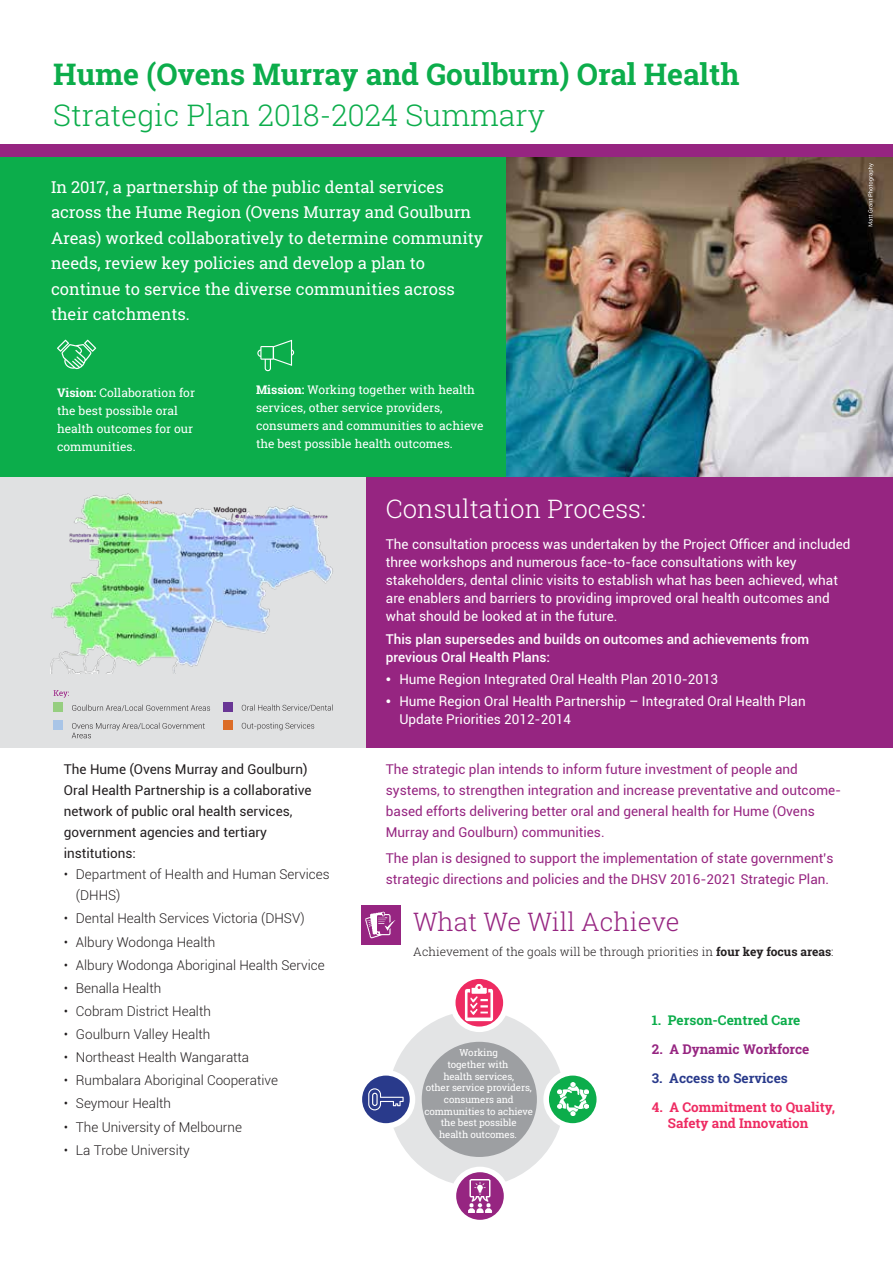
<style>
.page{position:relative;width:893px;height:1263px;background:#fff}
.page>*{position:absolute;margin:0;border:0;box-sizing:border-box;transform-origin:0 0}
.t1{font:700 30px "Roboto Slab";color:#0cad4b}
.t2{font:300 30px "Roboto Slab";color:#0cad4b}
.t3{font:300 25.65px "Roboto Slab";color:#fff}
.t4{font:300 25.65px "Roboto Slab";color:#962581}
.t5{font:16.5px/25.5px "Roboto Slab";color:#fff}
.t6{font:13.5px/18px "Roboto";color:#fff}
.t7{font:13.5px/21px "Roboto";color:#962581}
.t8{font:300 13.5px/21px "Roboto";color:#231f20}
.t9{font:13.5px/21px "Roboto";color:#231f20}
.t10{font:500 13.5px/18px "Roboto";color:#fff}
.t11{font:700 13.5px/16.2px "Roboto Slab";color:#ee2b62}
.t12{font:700 13.5px "Roboto Slab";color:#0cad4b}
.t13{font:700 13.5px "Roboto Slab";color:#962581}
.t14{font:700 13.5px "Roboto Slab";color:#293a8b}
.t15{font:12px/18px "Roboto Slab";color:#fff}
.t16{font:300 12px "Roboto Slab";color:#231f20}
.t17{font:9.75px/11.7px "Roboto Slab";letter-spacing:-.01em;color:#fff;text-align:center}
.s1{font-weight:700}
.s2{font-family:"Bebas Neue"}
</style>
<div class="page">
<div style="left:0;top:145px;width:893px;height:77px;background:#962581"></div>
<div style="left:0;top:157px;width:511px;height:321px;background:#0cad4b"></div>
<img style="left:506px;top:157px;width:387px;height:321px">
<svg style="left:868px;top:163px;width:6px;height:63px"></svg>
<div style="left:365px;top:478px;width:528px;height:270px;background:#962581"></div>
<div style="left:0;top:478px;width:365px;height:270px;background:#e0e1e2"></div>
<img style="left:51px;top:493px;width:282px;height:181px">
<div style="left:361px;top:905px;width:40px;height:40px;background:#962581"></div>
<img style="left:366px;top:912px;width:30px;height:26px">
<div style="left:388px;top:1010px;width:176px;height:176px;background:#e3e4e5;border-radius:50%"></div>
<div style="left:451px;top:1167px;width:58px;height:58px;background:#fff;border-radius:50%"></div>
<div style="left:456px;top:1172px;width:48px;height:48px;background:#962581;border-radius:50%"></div>
<img style="left:463px;top:1179px;width:34px;height:34px">
<div style="left:357px;top:1070px;width:58px;height:59px;background:#fff;border-radius:50%"></div>
<div style="left:362px;top:1075px;width:48px;height:48px;background:#293a8b;border-radius:50%"></div>
<svg style="left:368px;top:1088px;width:36px;height:22px"></svg>
<div style="left:543px;top:1070px;width:59px;height:59px;background:#fff;border-radius:50%"></div>
<div style="left:549px;top:1075px;width:47px;height:48px;background:#0cad4b;border-radius:50%"></div>
<img style="left:557px;top:1083px;width:31px;height:33px">
<div style="left:450px;top:973px;width:59px;height:59px;background:#fff;border-radius:50%"></div>
<svg style="left:455px;top:979px;width:48px;height:47px"></svg>
<img style="left:460px;top:984px;width:39px;height:37px">
<div style="left:422px;top:1042px;width:115px;height:115px;background:#9d9fa2;border-radius:50%"></div>
<svg style="left:57px;top:340px;width:39px;height:29px"></svg>
<svg style="left:257px;top:340px;width:37px;height:31px"></svg>
<svg style="left:72px;top:723px;width:133px;height:15px"></svg>
<svg style="left:72px;top:705px;width:138px;height:6px"></svg>
<svg style="left:54px;top:690px;width:15px;height:7px"></svg>
<div style="left:53px;top:702px;width:10px;height:10px;background:#96ce80"></div>
<div style="left:53px;top:720px;width:10px;height:10px;background:#a9c5e7"></div>
<svg style="left:242px;top:722px;width:72px;height:8px"></svg>
<svg style="left:242px;top:704px;width:91px;height:7px"></svg>
<div style="left:223px;top:702px;width:10px;height:10px;background:#693695"></div>
<div style="left:223px;top:720px;width:10px;height:10px;background:#dc6d27"></div>
<h1 class="t1" style="left:53px;top:54px;width:688px">Hume (Ovens Murray and Goulburn) Oral Health</h1>
<h1 class="t2" style="left:53px;top:94px;width:493px">Strategic Plan 2018-2024 Summary</h1>
<p class="t5" style="left:51px;top:174px;width:434px">In 2017, a partnership of the public dental services across the Hume Region (Ovens Murray and Goulburn Areas) worked collaboratively to determine community needs, review key policies and develop a plan to continue to service the diverse communities across their catchments.</p>
<p class="t15" style="left:57px;top:384px;width:140px"><span class="s1">Vision:</span> Collaboration for the best possible oral health outcomes for our communities.</p>
<p class="t15" style="left:256px;top:380px;width:229px"><span class="s1">Mission:</span> Working together with health services, other service providers, consumers and communities to achieve the best possible health outcomes.</p>
<h2 class="t3" style="left:386px;top:491px;width:262px">Consultation Process:</h2>
<p class="t6" style="left:386px;top:535px;width:466px">The consultation process was undertaken by the Project Officer and included three workshops and numerous face-to-face consultations with key stakeholders, dental clinic visits to establish what has been achieved, what are enablers and barriers to providing improved oral health outcomes and what should be looked at in the future.</p>
<p class="t10" style="left:386px;top:629px;width:425px">This plan supersedes and builds on outcomes and achievements from previous Oral Health Plans:</p>
<p class="t6" style="left:386px;top:669px;width:334px"><span class="s2">•</span> Hume Region Integrated Oral Health Plan 2010-2013</p>
<p class="t6" style="left:399px;top:692px;width:408px;text-indent:-14px"><span class="s2">•</span> Hume Region Oral Health Partnership – Integrated Oral Health Plan<br>Update Priorities 2012-2014</p>
<p class="t9" style="left:64px;top:758px;width:249px">The Hume (Ovens Murray and Goulburn)<br>Oral Health Partnership is a collaborative network of public oral health services, government agencies and tertiary institutions:</p>
<p class="t8" style="left:76px;top:863px;width:255px;text-indent:-12px">• Department of Health and Human Services (DHHS)</p>
<p class="t8" style="left:64px;top:908px;width:242px">• Dental Health Services Victoria (DHSV)</p>
<p class="t8" style="left:64px;top:931px;width:153px">• Albury Wodonga Health</p>
<p class="t8" style="left:64px;top:954px;width:262px">• Albury Wodonga Aboriginal Health Service</p>
<p class="t8" style="left:64px;top:977px;width:99px">• Benalla Health</p>
<p class="t8" style="left:64px;top:1000px;width:149px">• Cobram District Health</p>
<p class="t8" style="left:64px;top:1023px;width:148px">• Goulburn Valley Health</p>
<p class="t8" style="left:64px;top:1046px;width:187px">• Northeast Health Wangaratta</p>
<p class="t8" style="left:64px;top:1069px;width:216px">• Rumbalara Aboriginal Cooperative</p>
<p class="t8" style="left:64px;top:1093px;width:109px">• Seymour Health</p>
<p class="t8" style="left:64px;top:1116px;width:180px">• The University of Melbourne</p>
<p class="t8" style="left:64px;top:1139px;width:127px">• La Trobe University</p>
<p class="t7" style="left:386px;top:758px;width:457px">The strategic plan intends to inform future investment of people and systems, to strengthen integration and increase preventative and outcome&shy;based efforts delivering better oral and general health for Hume (Ovens Murray and Goulburn) communities.</p>
<p class="t7" style="left:386px;top:847px;width:449px">The plan is designed to support the implementation of state government’s strategic directions and policies and the DHSV 2016-2021 Strategic Plan.</p>
<h2 class="t4" style="left:413px;top:904px;width:268px">What We Will Achieve</h2>
<p class="t16" style="left:413px;top:943px;width:422px">Achievement of the goals will be through priorities in <span class="s1">four key focus areas</span>:</p>
<p class="t17" style="left:424px;top:1047px;width:110px">Working<br>together with<br>health services,<br>other service providers, consumers and communities to achieve the best possible<br>health outcomes.</p>
<p class="t12" style="left:652px;top:1010px;width:150px">1. Person-Centred Care</p>
<p class="t13" style="left:652px;top:1039px;width:159px">2. A Dynamic Workforce</p>
<p class="t14" style="left:652px;top:1068px;width:137px">3. Access to Services</p>
<p class="t11" style="left:668px;top:1098px;width:169px;text-indent:-16px">4. A Commitment to Quality,<br>Safety and Innovation</p>
</div>
